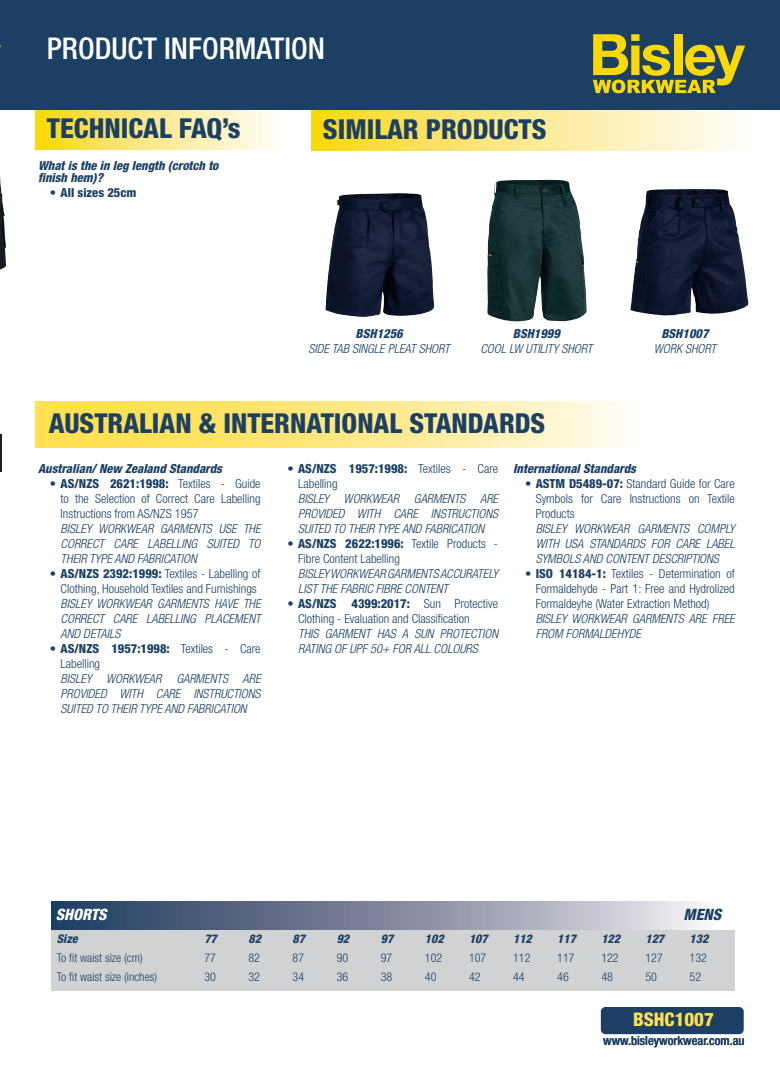
<style>
.page{position:relative;width:780px;height:1088px;background:#fff}
.page>*{position:absolute;margin:0;border:0;box-sizing:border-box;transform-origin:0 0}
.t1{font:300 condensed 30px "Helvetica Neue LT Std";color:#fff}
.t2{font:800 condensed 27.5px "Helvetica Neue LT Std";color:#1b4064}
.t3{font:800 condensed 18.75px "Helvetica Neue LT Std";color:#ffe152}
.t4{font:italic 800 condensed 15.62px "Helvetica Neue LT Std";color:#fff}
.t5{font:italic 800 condensed 15.62px "Helvetica Neue LT Std";color:#1b4064}
.t6{font:italic 300 condensed 12.5px/15px "Helvetica Neue LT Std";color:#1b4064;text-align:justify}
.t7{font:300 condensed 12.5px/15px "Helvetica Neue LT Std";color:#1b4064}
.t8{font:italic 800 condensed 12.5px/12.5px "Helvetica Neue LT Std";color:#1b4064}
.t9{font:500 condensed 12.5px "Helvetica Neue LT Std";color:#1b4064}
.t10{font:800 condensed 12.5px "Helvetica Neue LT Std";color:#1b4064}
.t11{font:300 condensed 12px/18.8px "Helvetica Neue LT Std";color:#1b4064}
.t12{font:italic 800 condensed 12px "Helvetica Neue LT Std";color:#1b4064}
.s1{font-weight:800}
.s2{font-weight:800;font-style:italic}
</style>
<div class="page">
<svg style="left:35px;top:109px;width:276px;height:40px"></svg>
<svg style="left:311px;top:109px;width:451px;height:41px;background:#f6e690"></svg>
<div style="left:0;top:0;width:18px;height:109px;background:#1b4064"></div>
<div style="left:18px;top:0;width:762px;height:109px;background:#1b4064"></div>
<div style="left:600px;top:1007px;width:143px;height:27px;background:#1b4064;border-radius:5px"></div>
<svg style="left:593px;top:34px;width:152px;height:59px"></svg>
<svg style="left:35px;top:401px;width:583px;height:46px;background:#fee989"></svg>
<img style="left:325px;top:193px;width:109px;height:124px">
<img style="left:487px;top:180px;width:99px;height:141px">
<img style="left:630px;top:189px;width:118px;height:126px">
<hr style="left:0;top:434px;width:2px;height:37px;background:#231f20">
<img style="left:0;top:177px;width:6px;height:93px">
<div style="left:52px;top:929px;width:682px;height:61px;background:#d1d2d4"></div>
<svg style="left:52px;top:902px;width:648px;height:27px;background:#808a9f"></svg>
<p class="t1" style="left:47px;top:31px;width:266px">PRODUCT INFORMATION</p>
<p class="t2" style="left:47px;top:111px;width:195px">TECHNICAL FAQ’s</p>
<p class="t2" style="left:323px;top:112px;width:225px">SIMILAR PRODUCTS</p>
<p class="t8" style="left:38px;top:159px;width:182px">What is the in leg length (crotch to finish hem)?</p>
<p class="t10" style="left:50px;top:185px;width:88px">• All sizes 25cm</p>
<p class="t8" style="left:355px;top:328px;width:49px">BSH1256</p>
<p class="t6" style="left:308px;top:342px;width:143px">SIDE TAB SINGLE PLEAT SHORT</p>
<p class="t8" style="left:513px;top:328px;width:49px">BSH1999</p>
<p class="t6" style="left:480px;top:342px;width:113px">COOL LW UTILITY SHORT</p>
<p class="t2" style="left:49px;top:407px;width:498px">AUSTRALIAN &amp; INTERNATIONAL STANDARDS</p>
<p class="t8" style="left:661px;top:328px;width:49px">BSH1007</p>
<p class="t6" style="left:653px;top:342px;width:64px">WORK SHORT</p>
<p class="t8" style="left:38px;top:462px;width:185px">Australian/ New Zealand Standards</p>
<p class="t7" style="left:61px;top:476px;width:201px;text-align:justify;text-indent:-11px"><span class="s1">• AS/NZS 2621:1998:</span> Textiles - Guide to the Selection of Correct Care Labelling Instructions from AS/NZS 1957</p>
<p class="t6" style="left:61px;top:521px;width:201px">BISLEY WORKWEAR GARMENTS USE THE CORRECT CARE LABELLING SUITED TO THEIR TYPE AND FABRICATION</p>
<p class="t7" style="left:50px;top:566px;width:212px;text-align:center"><span class="s1">• AS/NZS 2392:1999:</span> Textiles - Labelling of<br>Clothing, Household Textiles and Furnishings</p>
<p class="t6" style="left:61px;top:596px;width:201px">BISLEY WORKWEAR GARMENTS HAVE THE CORRECT CARE LABELLING PLACEMENT AND DETAILS</p>
<p class="t7" style="left:61px;top:641px;width:201px;text-indent:-11px"><span class="s1">• AS/NZS 1957:1998:</span> Textiles - Care<br>Labelling</p>
<p class="t6" style="left:61px;top:671px;width:201px">BISLEY WORKWEAR GARMENTS ARE PROVIDED WITH CARE INSTRUCTIONS SUITED TO THEIR TYPE AND FABRICATION</p>
<p class="t7" style="left:298px;top:461px;width:201px;text-indent:-11px"><span class="s1">• AS/NZS 1957:1998:</span> Textiles - Care<br>Labelling</p>
<p class="t6" style="left:298px;top:491px;width:201px">BISLEY WORKWEAR GARMENTS ARE PROVIDED WITH CARE INSTRUCTIONS SUITED TO THEIR TYPE AND FABRICATION</p>
<p class="t7" style="left:298px;top:536px;width:201px;text-indent:-11px"><span class="s1">• AS/NZS 2622:1996:</span> Textile Products -<br>Fibre Content Labelling</p>
<p class="t6" style="left:298px;top:566px;width:201px">BISLEY WORKWEAR GARMENTS ACCURATELY<br>LIST THE FABRIC FIBRE CONTENT</p>
<p class="t7" style="left:298px;top:596px;width:201px;text-indent:-11px"><span class="s1">• AS/NZS 4399:2017:</span> Sun Protective<br>Clothing - Evaluation and Classification</p>
<p class="t6" style="left:298px;top:626px;width:201px">THIS GARMENT HAS A SUN PROTECTION<br>RATING OF UPF 50+ FOR ALL COLOURS</p>
<p class="t8" style="left:513px;top:462px;width:124px">International Standards</p>
<p class="t7" style="left:535px;top:476px;width:200px;text-align:justify;text-indent:-11px"><span class="s1">• ASTM D5489-07:</span> Standard Guide for Care Symbols for Care Instructions on Textile Products</p>
<p class="t6" style="left:535px;top:521px;width:201px">BISLEY WORKWEAR GARMENTS COMPLY WITH USA STANDARDS FOR CARE LABEL SYMBOLS AND CONTENT DESCRIPTIONS</p>
<p class="t7" style="left:535px;top:566px;width:200px;text-align:justify;text-indent:-11px"><span class="s1">• ISO 14184-1:</span> Textiles - Determination of Formaldehyde - Part 1: Free and Hydrolized Formaldeyhe (Water Extraction Method)</p>
<p class="t6" style="left:535px;top:611px;width:200px">BISLEY WORKWEAR GARMENTS ARE FREE<br>FROM FORMALDEHYDE</p>
<p class="t4" style="left:56px;top:905px;width:52px">SHORTS</p>
<p class="t5" style="left:683px;top:905px;width:39px">MENS</p>
<p class="t12" style="left:57px;top:931px;width:22px">Size</p>
<p class="t11" style="left:57px;top:948px;width:87px">To fit waist size (cm)</p>
<p class="t11" style="left:57px;top:967px;width:102px">To fit waist size (inches)</p>
<p class="t11" style="left:204px;top:929px;width:14px;text-align:justify"><span class="s2">77<br></span>77<br>30</p>
<p class="t11" style="left:248px;top:929px;width:14px;text-align:justify"><span class="s2">82<br></span>82<br>32</p>
<p class="t11" style="left:292px;top:929px;width:14px;text-align:justify"><span class="s2">87<br></span>87<br>34</p>
<p class="t11" style="left:336px;top:929px;width:14px;text-align:justify"><span class="s2">92<br></span>90<br>36</p>
<p class="t11" style="left:381px;top:929px;width:14px;text-align:justify"><span class="s2">97<br></span>97<br>38</p>
<p class="t11" style="left:425px;top:929px;width:20px"><span class="s2">102<br></span>102<br>40</p>
<p class="t11" style="left:469px;top:929px;width:20px"><span class="s2">107<br></span>107<br>42</p>
<p class="t11" style="left:513px;top:929px;width:20px"><span class="s2">112<br></span>112<br>44</p>
<p class="t11" style="left:557px;top:929px;width:20px"><span class="s2">117<br></span>117<br>46</p>
<p class="t11" style="left:601px;top:929px;width:20px"><span class="s2">122<br></span>122<br>48</p>
<p class="t11" style="left:645px;top:929px;width:20px"><span class="s2">127<br></span>127<br>50</p>
<p class="t11" style="left:689px;top:929px;width:20px"><span class="s2">132<br></span>132<br>52</p>
<p class="t3" style="left:633px;top:1008px;width:82px">BSHC1007</p>
<p class="t9" style="left:603px;top:1033px;width:143px">www.bisleyworkwear.com.au</p>
</div>
